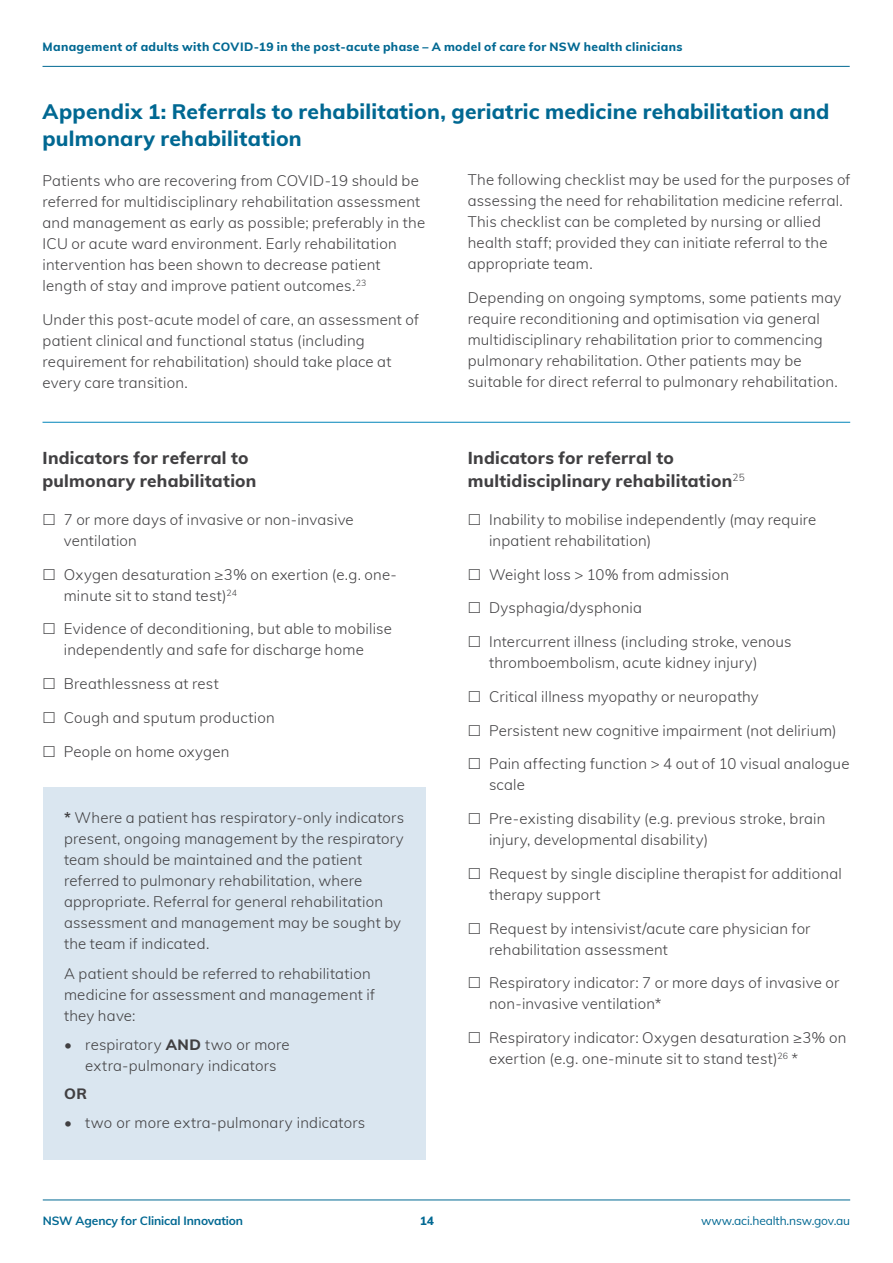
<style>
.page{position:relative;width:893px;height:1263px;background:#fff}
.page>*{position:absolute;margin:0;border:0;box-sizing:border-box;transform-origin:0 0}
.t1{font:800 21px/27px "Muli";letter-spacing:.01em;color:#006892}
.t2{font:800 17.25px/22.5px "Muli";letter-spacing:.015em;color:#414042}
.t3{font:300 15px/21px "Muli";letter-spacing:.015em;color:#414042}
.t4{font:800 15px "Muli";color:#414042}
.t5{font:800 12px "Muli";letter-spacing:.03em;color:#006892}
.t6{font:700 12px "Muli";letter-spacing:-.01em;color:#006892}
.t7{font:12px "Muli";letter-spacing:-.01em;color:#006892}
.s1{font-weight:700}
.s2{font-weight:800}
</style>
<div class="page">
<hr style="left:43px;top:66px;width:807px;height:1px;background:#006892">
<hr style="left:43px;top:1199px;width:807px;height:1px;background:#006892">
<div style="left:43px;top:787px;width:382px;height:373px;background:#dae6f0"></div>
<hr style="left:43px;top:422px;width:807px;height:1px;background:#0084b9">
<p class="t5" style="left:43px;top:38px;width:641px">Management of adults with COVID-19 in the post-acute phase – A model of care for NSW health clinicians</p>
<h1 class="t1" style="left:43px;top:97px;width:788px">Appendix 1: Referrals to rehabilitation, geriatric medicine rehabilitation and pulmonary rehabilitation</h1>
<p class="t3" style="left:43px;top:169px;width:384px">Patients who are recovering from COVID-19 should be referred for multidisciplinary rehabilitation assessment and management as early as possible; preferably in the ICU or acute ward environment. Early rehabilitation intervention has been shown to decrease patient length of stay and improve patient outcomes.<sup>23</sup></p>
<p class="t3" style="left:43px;top:308px;width:378px">Under this post-acute model of care, an assessment of patient clinical and functional status (including requirement for rehabilitation) should take place at every care transition.</p>
<p class="t3" style="left:468px;top:169px;width:384px">The following checklist may be used for the purposes of assessing the need for rehabilitation medicine referral.<br>This checklist can be completed by nursing or allied health staff; provided they can initiate referral to the appropriate team.</p>
<p class="t3" style="left:468px;top:286px;width:375px">Depending on ongoing symptoms, some patients may require reconditioning and optimisation via general multidisciplinary rehabilitation prior to commencing pulmonary rehabilitation. Other patients may be suitable for direct referral to pulmonary rehabilitation.</p>
<p class="t2" style="left:43px;top:446px;width:215px">Indicators for referral to pulmonary rehabilitation</p>
<p class="t3" style="left:64px;top:508px;width:291px">7 or more days of invasive or non-invasive ventilation</p>
<p class="t3" style="left:64px;top:563px;width:335px">Oxygen desaturation ≥3% on exertion (e.g. one&shy;minute sit to stand test)<sup>24</sup></p>
<p class="t3" style="left:64px;top:618px;width:330px">Evidence of deconditioning, but able to mobilise independently and safe for discharge home</p>
<p class="t3" style="left:64px;top:672px;width:157px">Breathlessness at rest</p>
<p class="t3" style="left:64px;top:706px;width:212px">Cough and sputum production</p>
<p class="t3" style="left:64px;top:740px;width:167px">People on home oxygen</p>
<p class="t3" style="left:64px;top:807px;width:342px"><span class="s1">*</span> Where a patient has respiratory-only indicators present, ongoing management by the respiratory team should be maintained and the patient referred to pulmonary rehabilitation, where appropriate. Referral for general rehabilitation assessment and management may be sought by the team if indicated.</p>
<p class="t3" style="left:64px;top:962px;width:313px">A patient should be referred to rehabilitation medicine for assessment and management if they have:</p>
<p class="t3" style="left:64px;top:1034px;width:227px;text-align:center">• respiratory <span class="s2">AND</span> two or more extra-pulmonary indicators</p>
<p class="t4" style="left:64px;top:1082px;width:24px">OR</p>
<p class="t3" style="left:64px;top:1111px;width:303px">• two or more extra-pulmonary indicators</p>
<p class="t2" style="left:468px;top:446px;width:279px">Indicators for referral to multidisciplinary rehabilitation<sup>25</sup></p>
<p class="t3" style="left:489px;top:508px;width:329px">Inability to mobilise independently (may require inpatient rehabilitation)</p>
<p class="t3" style="left:489px;top:563px;width:242px">Weight loss &gt; 10% from admission</p>
<p class="t3" style="left:489px;top:597px;width:154px">Dysphagia/dysphonia</p>
<p class="t3" style="left:489px;top:630px;width:304px">Intercurrent illness (including stroke, venous thromboembolism, acute kidney injury)</p>
<p class="t3" style="left:489px;top:685px;width:271px">Critical illness myopathy or neuropathy</p>
<p class="t3" style="left:489px;top:719px;width:349px">Persistent new cognitive impairment (not delirium)</p>
<p class="t3" style="left:489px;top:753px;width:362px">Pain affecting function &gt; 4 out of 10 visual analogue scale</p>
<p class="t3" style="left:489px;top:807px;width:338px">Pre-existing disability (e.g. previous stroke, brain injury, developmental disability)</p>
<p class="t3" style="left:489px;top:862px;width:354px">Request by single discipline therapist for additional therapy support</p>
<p class="t3" style="left:489px;top:917px;width:323px">Request by intensivist/acute care physician for rehabilitation assessment</p>
<p class="t3" style="left:489px;top:972px;width:352px">Respiratory indicator: 7 or more days of invasive or non-invasive ventilation*</p>
<p class="t3" style="left:489px;top:1026px;width:359px">Respiratory indicator: Oxygen desaturation ≥3% on exertion (e.g. one-minute sit to stand test)<sup>26</sup> *</p>
<p class="t6" style="left:43px;top:1211px;width:202px">NSW Agency for Clinical Innovation</p>
<p class="t5" style="left:420px;top:1211px;width:16px">14</p>
<p class="t7" style="left:701px;top:1211px;width:150px">www.aci.health.nsw.gov.au</p>
</div>
